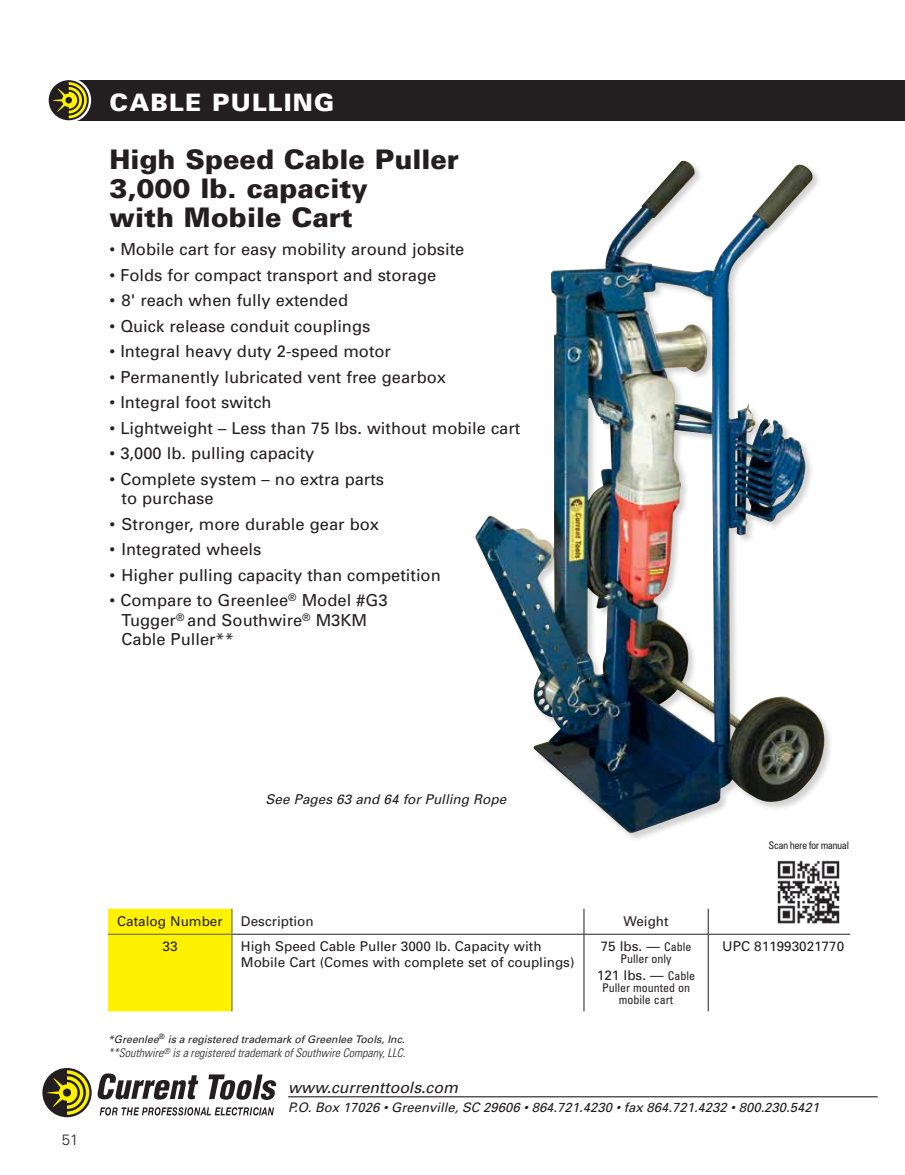
<style>
.page{position:relative;width:905px;height:1175px;background:#fff}
.page>*{position:absolute;margin:0;border:0;box-sizing:border-box;transform-origin:0 0}
.t1{font:900 27px/29.2px "Univers";color:#231f20}
.t2{font:900 24px "Univers";letter-spacing:.05em;color:#fff}
.t3{font:16.5px/19.5px "Univers";color:#231f20}
.t4{font:italic 15.75px "Univers";color:#231f20}
.t5{font:300 15px "Univers";color:#231f20}
.t6{font:13.5px/16.2px "Univers";color:#231f20}
.t7{font:italic 13.5px "Univers";color:#231f20}
.t8{font:italic 13.2px "Univers";color:#231f20}
.t9{font:italic 300 condensed 12px "Univers";color:#231f20}
.t10{font:condensed 12px/12px "Univers";color:#231f20;text-align:center}
.t11{font:italic 10.5px "Univers";color:#231f20}
.t12{font:condensed 10.5px "Univers";letter-spacing:-.05em;color:#231f20}
.s1{font-stretch:condensed;font-size:12px}
</style>
<div class="page">
<div style="left:68px;top:80px;width:836px;height:40px;background:#231f20"></div>
<svg style="left:42px;top:1068px;width:50px;height:49px"></svg>
<svg style="left:48px;top:1070px;width:41px;height:44px;background:#867f25"></svg>
<svg style="left:97px;top:1073px;width:101px;height:27px"></svg>
<svg style="left:208px;top:1074px;width:68px;height:26px"></svg>
<div style="left:63px;top:1088px;width:8px;height:8px;background:#231f20;border-radius:50%"></div>
<svg style="left:100px;top:1107px;width:174px;height:8px"></svg>
<svg style="left:48px;top:80px;width:44px;height:41px"></svg>
<div style="left:65px;top:97px;width:7px;height:6px;background:#231f20;border-radius:50%"></div>
<hr style="left:288px;top:1096px;width:589px;height:1px;background:#231f20">
<img style="left:475px;top:161px;width:349px;height:672px">
<div style="left:108px;top:908px;width:124px;height:103px;background:#fff200"></div>
<svg style="left:583px;top:908px;width:1px;height:25px"></svg>
<svg style="left:707px;top:908px;width:1px;height:25px"></svg>
<hr style="left:108px;top:933px;width:124px;height:1px;background:#58595b">
<hr style="left:231px;top:934px;width:1px;height:77px;background:#58595b">
<hr style="left:232px;top:933px;width:352px;height:1px;background:#231f20">
<hr style="left:584px;top:933px;width:124px;height:1px;background:#231f20">
<hr style="left:583px;top:934px;width:1px;height:77px;background:#231f20">
<hr style="left:708px;top:933px;width:142px;height:1px;background:#231f20">
<hr style="left:707px;top:934px;width:1px;height:77px;background:#231f20">
<img style="left:777px;top:860px;width:63px;height:64px">
<h2 class="t2" style="left:110px;top:87px;width:226px">CABLE PULLING</h2>
<h1 class="t1" style="left:110px;top:144px;width:351px">High Speed Cable Puller<br>3,000 lb. capacity<br>with Mobile Cart</h1>
<p class="t3" style="left:110px;top:239px;width:356px">• Mobile cart for easy mobility around jobsite</p>
<p class="t3" style="left:110px;top:265px;width:328px">• Folds for compact transport and storage</p>
<p class="t3" style="left:110px;top:290px;width:240px">• 8' reach when fully extended</p>
<p class="t3" style="left:110px;top:316px;width:262px">• Quick release conduit couplings</p>
<p class="t3" style="left:110px;top:341px;width:283px">• Integral heavy duty 2-speed motor</p>
<p class="t3" style="left:110px;top:367px;width:338px">• Permanently lubricated vent free gearbox</p>
<p class="t3" style="left:110px;top:392px;width:164px">• Integral foot switch</p>
<p class="t3" style="left:110px;top:418px;width:412px">• Lightweight – Less than 75 lbs. without mobile cart</p>
<p class="t3" style="left:110px;top:443px;width:206px">• 3,000 lb. pulling capacity</p>
<p class="t3" style="left:121px;top:469px;width:264px;text-indent:-12px">• Complete system – no extra parts to purchase</p>
<p class="t3" style="left:110px;top:514px;width:271px">• Stronger, more durable gear box</p>
<p class="t3" style="left:110px;top:539px;width:153px">• Integrated wheels</p>
<p class="t3" style="left:110px;top:565px;width:333px">• Higher pulling capacity than competition</p>
<p class="t3" style="left:122px;top:590px;width:267px;text-indent:-12px">• Compare to Greenlee<sup>®</sup> Model #G3<br>Tugger<sup>®</sup> and Southwire<sup>®</sup> M3KM<br>Cable Puller**</p>
<p class="t5" style="left:62px;top:1130px;width:18px">51</p>
<p class="t7" style="left:265px;top:790px;width:242px">See Pages 63 and 64 for Pulling Rope</p>
<p class="t6" style="left:117px;top:912px;width:107px">Catalog Number</p>
<p class="t6" style="left:241px;top:912px;width:74px">Description</p>
<p class="t6" style="left:623px;top:912px;width:47px">Weight</p>
<p class="t6" style="left:162px;top:938px;width:17px">33</p>
<p class="t6" style="left:241px;top:938px;width:335px">High Speed Cable Puller 3000 lb. Capacity with<br>Mobile Cart (Comes with complete set of couplings)</p>
<p class="t6" style="left:600px;top:938px;width:92px">75 lbs. — <span class="s1">Cable</span></p>
<p class="t10" style="left:620px;top:952px;width:52px">Puller only</p>
<p class="t6" style="left:597px;top:966px;width:100px">121 lbs. — <span class="s1">Cable</span></p>
<p class="t10" style="left:602px;top:981px;width:89px">Puller mounted on mobile cart</p>
<p class="t11" style="left:108px;top:1032px;width:298px">*Greenlee<sup>®</sup> is a registered trademark of Greenlee Tools, Inc.</p>
<p class="t9" style="left:108px;top:1045px;width:299px">**Southwire<sup>®</sup> is a registered trademark of Southwire Company, LLC.</p>
<p class="t12" style="left:768px;top:838px;width:82px">Scan here for manual</p>
<p class="t6" style="left:722px;top:938px;width:123px">UPC 811993021770</p>
<p class="t4" style="left:288px;top:1077px;width:171px">www.currenttools.com</p>
<p class="t8" style="left:288px;top:1099px;width:532px">P.O. Box 17026 • Greenville, SC 29606 • 864.721.4230 • fax 864.721.4232 • 800.230.5421</p>
</div>
